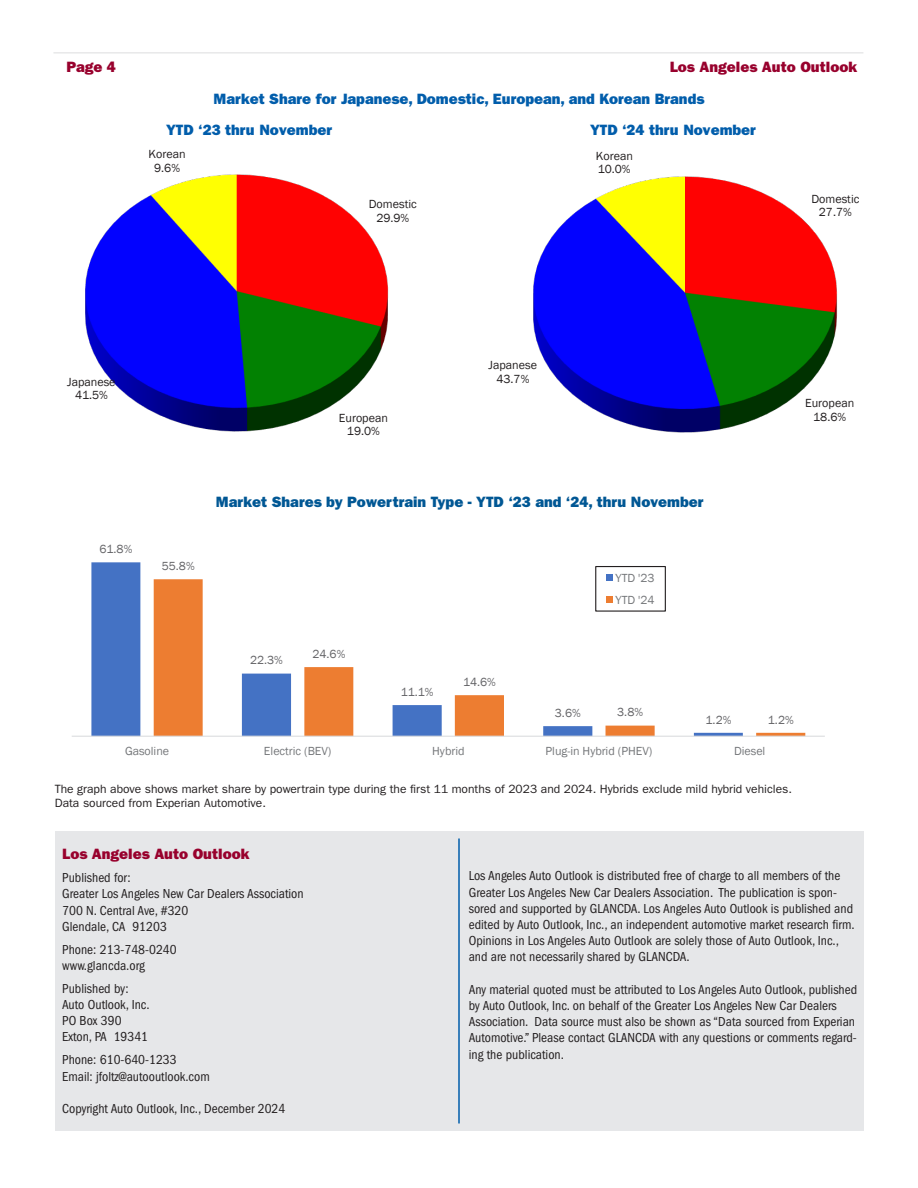
<style>
.page{position:relative;width:918px;height:1188px;background:#fff}
.page>*{position:absolute;margin:0;border:0;box-sizing:border-box;transform-origin:0 0}
.Graph_and_Table_Headers{font:15px "ITC Franklin Gothic Std Hvy";color:#015dab}
.Graph_and_table_headers_NEW{font:15px "ITC Franklin Gothic Std Hvy";color:#005794}
.t1{font:15px "ITC Franklin Gothic Std Hvy";color:#98012d}
.t2{font:condensed 13.5px/16.2px "ITC Franklin Gothic Std";color:#231f20}
.t3{font:12.15px/13.8px "Franklin Gothic";color:#231f20;text-align:center}
.Body_8{font:12px "ITC Franklin Gothic Std";color:#231f20}
.t4{font:12px/22.2px "Franklin Gothic";color:#76787b}
.t5{font:12px "Franklin Gothic";letter-spacing:-.005em;color:#636366}
</style>
<div class="page">
<svg style="left:91px;top:562px;width:522px;height:174px"></svg>
<svg style="left:154px;top:579px;width:651px;height:157px"></svg>
<hr style="left:72px;top:736px;width:753px;height:1px;background:#dcdddf">
<div style="left:595px;top:566px;width:71px;height:46px;border:1px solid #231f20"></div>
<svg style="left:607px;top:575px;width:6px;height:6px"></svg>
<svg style="left:607px;top:597px;width:6px;height:6px"></svg>
<img style="left:85px;top:174px;width:304px;height:258px">
<img style="left:533px;top:176px;width:304px;height:257px">
<div style="left:56px;top:831px;width:808px;height:300px;background:#e6e7e9"></div>
<hr style="left:53px;top:52px;width:810px;height:1px;background:#dcdddf">
<hr style="left:458px;top:838px;width:2px;height:285px;background:#015dab">
<p class="t1" style="left:67px;top:58px;width:51px">Page 4</p>
<p class="t1" style="left:670px;top:58px;width:189px">Los Angeles Auto Outlook</p>
<p class="Graph_and_Table_Headers" style="left:214px;top:90px;width:492px">Market Share for Japanese, Domestic, European, and Korean Brands</p>
<p class="Graph_and_Table_Headers" style="left:166px;top:121px;width:167px">YTD ‘23 thru November</p>
<p class="Graph_and_Table_Headers" style="left:590px;top:121px;width:167px">YTD ‘24 thru November</p>
<p class="t3" style="left:149px;top:148px;width:39px">Korean<br>9.6%</p>
<p class="t3" style="left:369px;top:198px;width:50px">Domestic<br>29.9%</p>
<p class="t3" style="left:596px;top:149px;width:39px;text-align:left">Korean<br>10.0%</p>
<p class="t3" style="left:811px;top:192px;width:50px">Domestic<br>27.7%</p>
<p class="t3" style="left:67px;top:375px;width:50px">Japanese<br>41.5%</p>
<p class="t3" style="left:339px;top:411px;width:51px">European<br>19.0%</p>
<p class="t3" style="left:489px;top:358px;width:50px">Japanese<br>43.7%</p>
<p class="t3" style="left:805px;top:397px;width:51px">European<br>18.6%</p>
<p class="t5" style="left:100px;top:542px;width:34px">61.8%</p>
<p class="t5" style="left:162px;top:559px;width:34px">55.8%</p>
<p class="Graph_and_table_headers_NEW" style="left:216px;top:493px;width:489px">Market Shares by Powertrain Type - YTD ‘23 and ‘24, thru November</p>
<p class="t5" style="left:250px;top:653px;width:34px">22.3%</p>
<p class="t5" style="left:313px;top:646px;width:34px">24.6%</p>
<p class="t5" style="left:401px;top:684px;width:34px">11.1%</p>
<p class="t5" style="left:463px;top:674px;width:34px">14.6%</p>
<p class="t4" style="left:616px;top:567px;width:40px">YTD '23<br>YTD '24</p>
<p class="t5" style="left:555px;top:705px;width:27px">3.6%</p>
<p class="t5" style="left:617px;top:705px;width:27px">3.8%</p>
<p class="t5" style="left:706px;top:712px;width:27px">1.2%</p>
<p class="t5" style="left:768px;top:712px;width:27px">1.2%</p>
<p class="t4" style="left:125px;top:740px;width:46px">Gasoline</p>
<p class="t4" style="left:264px;top:740px;width:69px">Electric (BEV)</p>
<p class="t4" style="left:432px;top:740px;width:34px">Hybrid</p>
<p class="t4" style="left:546px;top:740px;width:108px">Plug-in Hybrid (PHEV)</p>
<p class="t4" style="left:734px;top:740px;width:33px">Diesel</p>
<p class="Body_8" style="left:55px;top:782px;width:739px">The graph above shows market share by powertrain type during the first 11 months of 2023 and 2024. Hybrids exclude mild hybrid vehicles.</p>
<p class="Body_8" style="left:55px;top:796px;width:213px">Data sourced from Experian Automotive.</p>
<p class="t1" style="left:62px;top:845px;width:189px">Los Angeles Auto Outlook</p>
<p class="t2" style="left:62px;top:870px;width:70px">Published for:</p>
<p class="t2" style="left:62px;top:886px;width:243px">Greater Los Angeles New Car Dealers Association</p>
<p class="t2" style="left:62px;top:902px;width:128px">700 N. Central Ave, #320</p>
<p class="t2" style="left:62px;top:918px;width:106px">Glendale, CA 91203</p>
<p class="t2" style="left:62px;top:941px;width:116px">Phone: 213-748-0240</p>
<p class="t2" style="left:62px;top:958px;width:84px">www.glancda.org</p>
<p class="t2" style="left:62px;top:980px;width:68px">Published by:</p>
<p class="t2" style="left:62px;top:997px;width:89px">Auto Outlook, Inc.</p>
<p class="t2" style="left:62px;top:1013px;width:61px">PO Box 390</p>
<p class="t2" style="left:62px;top:1029px;width:87px">Exton, PA 19341</p>
<p class="t2" style="left:62px;top:1052px;width:116px">Phone: 610-640-1233</p>
<p class="t2" style="left:62px;top:1068px;width:149px">Email: jfoltz@autooutlook.com</p>
<p class="t2" style="left:62px;top:1101px;width:225px">Copyright Auto Outlook, Inc., December 2024</p>
<p class="t2" style="left:469px;top:868px;width:388px">Los Angeles Auto Outlook is distributed free of charge to all members of the Greater Los Angeles New Car Dealers Association. The publication is spon&shy;sored and supported by GLANCDA. Los Angeles Auto Outlook is published and edited by Auto Outlook, Inc., an independent automotive market research firm.<br>Opinions in Los Angeles Auto Outlook are solely those of Auto Outlook, Inc., and are not necessarily shared by GLANCDA.</p>
<p class="t2" style="left:469px;top:981px;width:390px">Any material quoted must be attributed to Los Angeles Auto Outlook, published by Auto Outlook, Inc. on behalf of the Greater Los Angeles New Car Dealers Association. Data source must also be shown as “Data sourced from Experian Automotive.” Please contact GLANCDA with any questions or comments regard&shy;ing the publication.</p>
</div>
